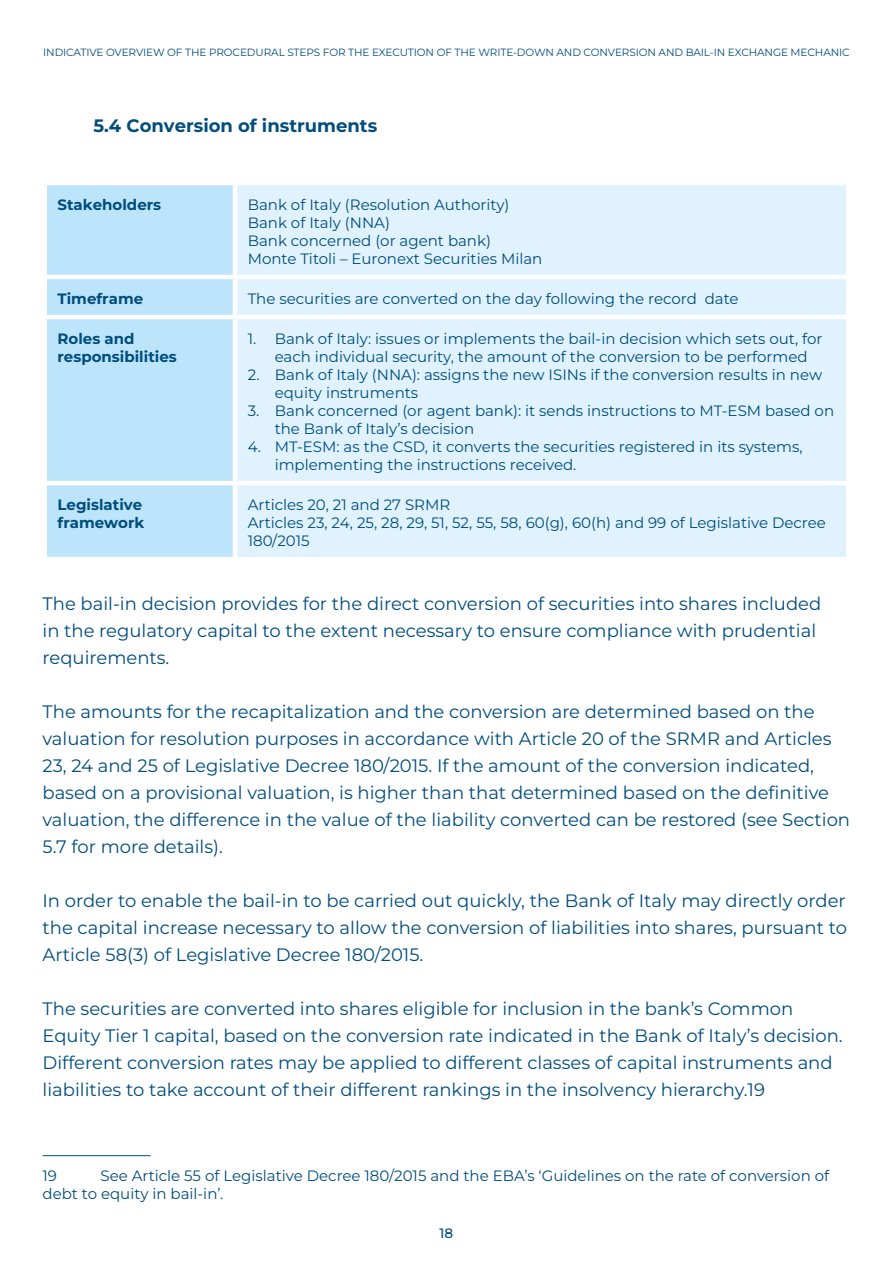
<style>
.page{position:relative;width:893px;height:1263px;background:#fff}
.page>*{position:absolute;margin:0;border:0;box-sizing:border-box;transform-origin:0 0}
.Testo_corrente{font:18px/27px "Montserrat";color:#004d7e}
.Testo_corrente-2{font:100 18px "Montserrat";color:#004d7e}
.note{font:15px/18px "Montserrat";color:#004d7e}
.t1{font:100 15px/18px "Montserrat";color:#004d7e}
.t2{font:100 13.5px "Montserrat";color:#014d7e}
.t3{font:10.5px "Montserrat";letter-spacing:-.01em;color:#014d7e}
</style>
<div class="page">
<div style="left:47px;top:185px;width:186px;height:372px;background:#bce4fa"></div>
<div style="left:237px;top:185px;width:609px;height:372px;background:#dff2fd"></div>
<hr style="left:43px;top:275px;width:192px;height:4px;background:#fff">
<hr style="left:235px;top:275px;width:615px;height:4px;background:#fff">
<hr style="left:43px;top:315px;width:192px;height:4px;background:#fff">
<hr style="left:235px;top:315px;width:615px;height:4px;background:#fff">
<hr style="left:43px;top:481px;width:192px;height:4px;background:#fff">
<hr style="left:235px;top:481px;width:615px;height:4px;background:#fff">
<hr style="left:43px;top:1155px;width:108px;height:1px;background:#004d7e">
<p class="t3" style="left:43px;top:45px;width:808px">INDICATIVE OVERVIEW OF THE PROCEDURAL STEPS FOR THE EXECUTION OF THE WRITE-DOWN AND CONVERSION AND BAIL-IN EXCHANGE MECHANIC</p>
<p class="Testo_corrente-2" style="left:94px;top:114px;width:285px">5.4 Conversion of instruments</p>
<p class="t1" style="left:58px;top:196px;width:105px">Stakeholders</p>
<p class="note" style="left:248px;top:195px;width:263px">Bank of Italy (Resolution Authority)</p>
<p class="note" style="left:248px;top:213px;width:144px">Bank of Italy (NNA)</p>
<p class="note" style="left:248px;top:231px;width:245px">Bank concerned (or agent bank)</p>
<p class="note" style="left:248px;top:249px;width:296px">Monte Titoli – Euronext Securities Milan</p>
<p class="t1" style="left:58px;top:290px;width:87px">Timeframe</p>
<p class="note" style="left:248px;top:289px;width:492px">The securities are converted on the day following the record date</p>
<p class="t1" style="left:58px;top:330px;width:121px">Roles and responsibilities</p>
<p class="note" style="left:275px;top:329px;width:549px;text-indent:-27px">1. Bank of Italy: issues or implements the bail-in decision which sets out, for each individual security, the amount of the conversion to be performed</p>
<p class="note" style="left:275px;top:365px;width:549px;text-indent:-27px">2. Bank of Italy (NNA): assigns the new ISINs if the conversion results in new equity instruments</p>
<p class="note" style="left:275px;top:401px;width:561px;text-indent:-27px">3. Bank concerned (or agent bank): it sends instructions to MT-ESM based on the Bank of Italy’s decision</p>
<p class="note" style="left:275px;top:437px;width:529px;text-indent:-27px">4. MT-ESM: as the CSD, it converts the securities registered in its systems, implementing the instructions received.</p>
<p class="t1" style="left:58px;top:496px;width:88px">Legislative framework</p>
<p class="note" style="left:248px;top:495px;width:204px">Articles 20, 21 and 27 SRMR</p>
<p class="note" style="left:248px;top:513px;width:580px">Articles 23, 24, 25, 28, 29, 51, 52, 55, 58, 60(g), 60(h) and 99 of Legislative Decree<br>180/2015</p>
<p class="Testo_corrente" style="left:43px;top:589px;width:780px">The bail-in decision provides for the direct conversion of securities into shares included in the regulatory capital to the extent necessary to ensure compliance with prudential requirements.</p>
<p class="Testo_corrente" style="left:43px;top:697px;width:809px">The amounts for the recapitalization and the conversion are determined based on the valuation for resolution purposes in accordance with Article 20 of the SRMR and Articles 23, 24 and 25 of Legislative Decree 180/2015. If the amount of the conversion indicated, based on a provisional valuation, is higher than that determined based on the definitive valuation, the difference in the value of the liability converted can be restored (see Section 5.7 for more details).</p>
<p class="Testo_corrente" style="left:43px;top:886px;width:806px;text-align:justify">In order to enable the bail-in to be carried out quickly, the Bank of Italy may directly order the capital increase necessary to allow the conversion of liabilities into shares, pursuant to Article 58(3) of Legislative Decree 180/2015.</p>
<p class="Testo_corrente" style="left:43px;top:994px;width:802px">The securities are converted into shares eligible for inclusion in the bank’s Common Equity Tier 1 capital, based on the conversion rate indicated in the Bank of Italy’s decision.<br>Different conversion rates may be applied to different classes of capital instruments and liabilities to take account of their different rankings in the insolvency hierarchy.19</p>
<p class="note" style="left:43px;top:1166px;width:788px;text-indent:58px">See Article 55 of Legislative Decree 180/2015 and the EBA’s ‘Guidelines on the rate of conversion of debt to equity in bail-in’.</p>
<p class="note" style="left:43px;top:1166px;width:16px">19</p>
<p class="t2" style="left:440px;top:1224px;width:15px">18</p>
</div>
